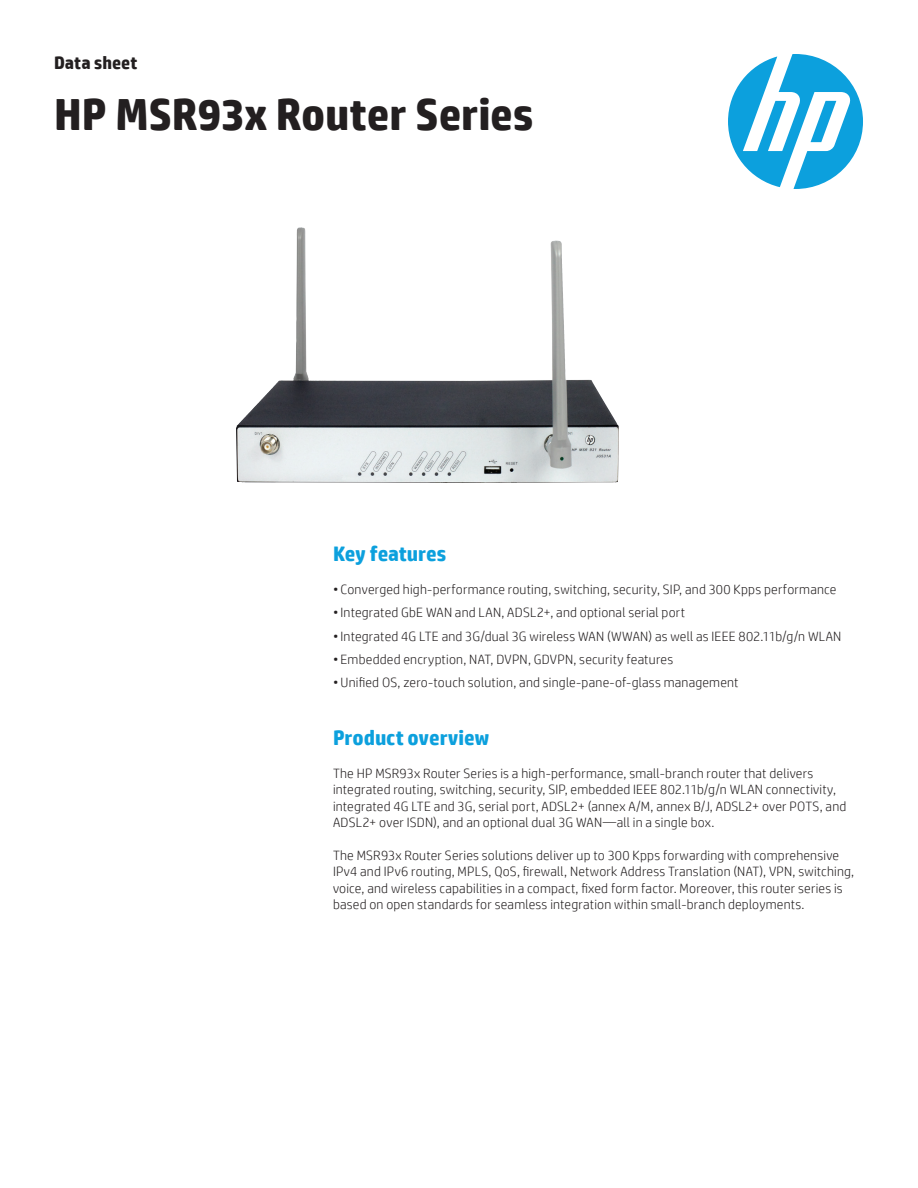
<style>
.page{position:relative;width:918px;height:1188px;background:#fff}
.page>*{position:absolute;margin:0;border:0;box-sizing:border-box;transform-origin:0 0}
.t1{font:700 45px "HP Simplified";letter-spacing:-.005em;color:#231f20}
.t2{font:700 21px "HP Simplified";letter-spacing:-.005em;color:#0ca0dd}
.t3{font:700 18px "HP Simplified";color:#231f20}
.t4{font:300 13.5px/16.5px "HP Simplified";letter-spacing:.015em;color:#231f20}
</style>
<div class="page">
<svg style="left:728px;top:54px;width:135px;height:135px"></svg>
<img style="left:236px;top:227px;width:383px;height:256px">
<h3 class="t3" style="left:54px;top:51px;width:85px">Data sheet</h3>
<h1 class="t1" style="left:54px;top:85px;width:481px">HP MSR93x Router Series</h1>
<h2 class="t2" style="left:333px;top:540px;width:115px">Key features</h2>
<p class="t4" style="left:333px;top:581px;width:505px">• Converged high-performance routing, switching, security, SIP, and 300 Kpps performance</p>
<p class="t4" style="left:333px;top:604px;width:354px">•Integrated GbE WAN and LAN, ADSL2+, and optional serial port</p>
<p class="t4" style="left:333px;top:627px;width:510px">•Integrated 4G LTE and 3G/dual 3G wireless WAN (WWAN) as well as IEEE 802.11b/g/n WLAN</p>
<p class="t4" style="left:333px;top:651px;width:342px">• Embedded encryption, NAT, DVPN, GDVPN, security features</p>
<p class="t4" style="left:333px;top:674px;width:407px">• Unified OS, zero-touch solution, and single-pane-of-glass management</p>
<h2 class="t2" style="left:333px;top:724px;width:158px">Product overview</h2>
<p class="t4" style="left:333px;top:764px;width:515px">The HP MSR93x Router Series is a high-performance, small-branch router that delivers integrated routing, switching, security, SIP, embedded IEEE 802.11b/g/n WLAN connectivity, integrated 4G LTE and 3G, serial port, ADSL2+ (annex A/M, annex B/J, ADSL2+ over POTS, and ADSL2+ over ISDN), and an optional dual 3G WAN—all in a single box.</p>
<p class="t4" style="left:333px;top:846px;width:523px">The MSR93x Router Series solutions deliver up to 300 Kpps forwarding with comprehensive IPv4 and IPv6 routing, MPLS, QoS, firewall, Network Address Translation (NAT), VPN, switching, voice, and wireless capabilities in a compact, fixed form factor. Moreover, this router series is based on open standards for seamless integration within small-branch deployments.</p>
</div>
